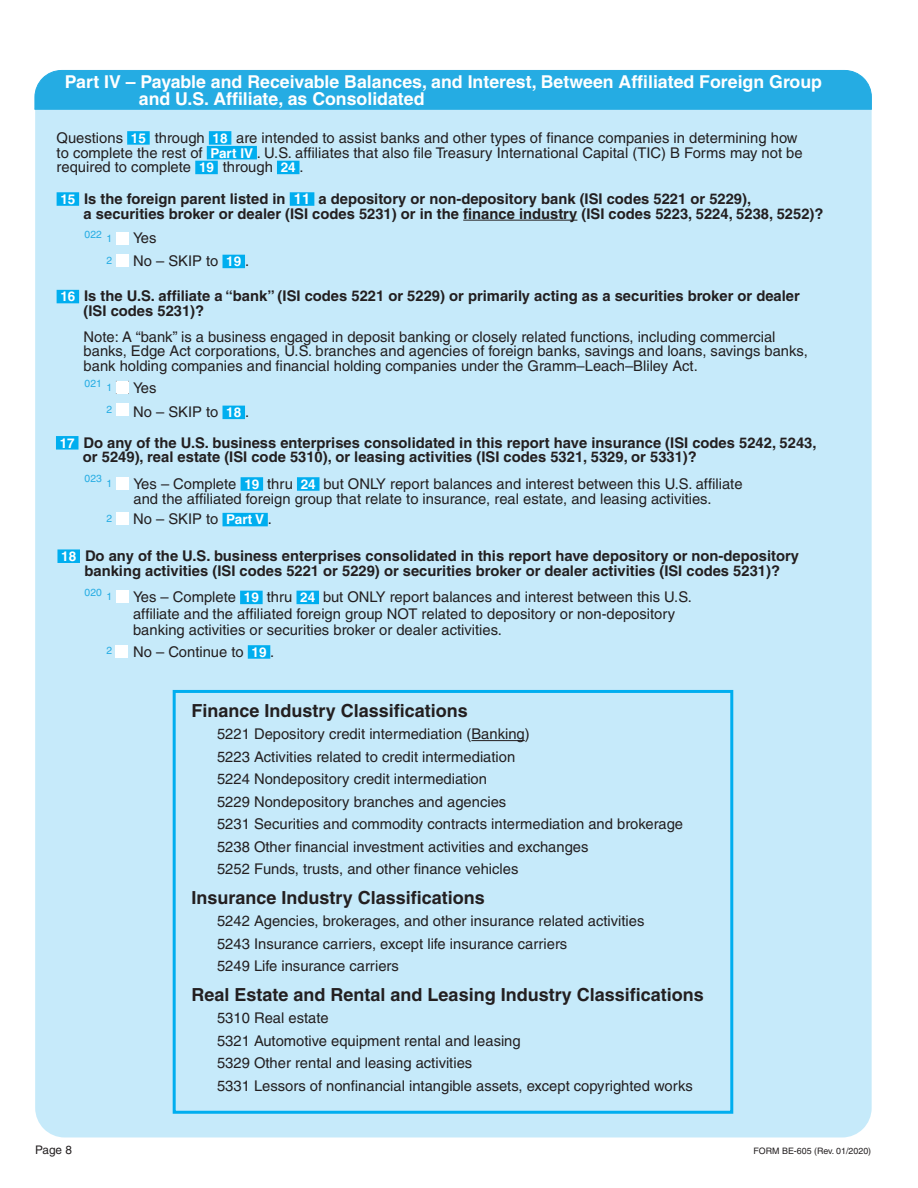
<style>
.page{position:relative;width:918px;height:1188px;background:#fff}
.page>*{position:absolute;margin:0;border:0;box-sizing:border-box;transform-origin:0 0}
.Paragraph_Style1{font:700 18px "Helvetica";color:#231f20}
.Paragraph_Style1-2{font:700 17.7px/17.7px "Helvetica";color:#fff}
.Paragraph_Style1-3{font:14.7px/14.7px "Helvetica";color:#231f20}
.Paragraph_Style1-4{font:700 14.7px/14.7px "Helvetica";color:#231f20}
.Paragraph_Style33{font:14.7px/14.7px "Helvetica";color:#231f20}
.Paragraph_Style33-2{font:700 14.7px/14.7px "Helvetica";color:#231f20}
.Paragraph_Style29{font:14.7px "Helvetica";color:#231f20}
.Paragraph_Style1-5{font:11.85px "Helvetica";color:#231f20}
.Paragraph_Style1-6{font:10.35px "Helvetica";color:#25ace3}
.Paragraph_Style1-7{font:8.85px "Helvetica";color:#231f20}
.s1{font-weight:700;font-size:13.5px;color:#fff}
.s2{font-size:13.5px;color:#fff}
.s3{color:#fff}
</style>
<div class="page">
<div style="left:35px;top:110px;width:837px;height:1027px;background:#c6eafa"></div>
<hr style="left:471px;top:740px;width:54px;height:1px;background:#231f20">
<div style="left:34px;top:70px;width:838px;height:40px;background:#25ace3"></div>
<div style="left:116px;top:232px;width:12px;height:12px;background:#fff"></div>
<div style="left:116px;top:254px;width:12px;height:12px;background:#fff"></div>
<div style="left:116px;top:477px;width:12px;height:12px;background:#fff"></div>
<div style="left:116px;top:513px;width:12px;height:12px;background:#fff"></div>
<div style="left:116px;top:590px;width:12px;height:13px;background:#fff"></div>
<div style="left:116px;top:645px;width:12px;height:13px;background:#fff"></div>
<div style="left:116px;top:381px;width:12px;height:13px;background:#fff"></div>
<div style="left:116px;top:403px;width:12px;height:12px;background:#fff"></div>
<div style="left:173px;top:690px;width:560px;height:424px;border:3px solid #00aeef"></div>
<div style="left:127px;top:131px;width:23px;height:14px;background:#00aeef"></div>
<div style="left:209px;top:131px;width:22px;height:14px;background:#00aeef"></div>
<div style="left:207px;top:146px;width:50px;height:13px;background:#00aeef"></div>
<div style="left:195px;top:161px;width:23px;height:13px;background:#00aeef"></div>
<div style="left:277px;top:161px;width:22px;height:13px;background:#00aeef"></div>
<div style="left:57px;top:192px;width:22px;height:14px;background:#00aeef"></div>
<div style="left:290px;top:192px;width:24px;height:14px;background:#00aeef"></div>
<hr style="left:463px;top:220px;width:114px;height:1px;background:#231f20">
<div style="left:223px;top:255px;width:22px;height:13px;background:#00aeef"></div>
<div style="left:57px;top:290px;width:22px;height:13px;background:#00aeef"></div>
<div style="left:223px;top:406px;width:22px;height:13px;background:#00aeef"></div>
<div style="left:56px;top:436px;width:22px;height:14px;background:#00aeef"></div>
<div style="left:241px;top:477px;width:22px;height:14px;background:#00aeef"></div>
<div style="left:297px;top:477px;width:23px;height:14px;background:#00aeef"></div>
<div style="left:223px;top:513px;width:45px;height:13px;background:#00aeef"></div>
<div style="left:57px;top:549px;width:23px;height:14px;background:#00aeef"></div>
<div style="left:240px;top:591px;width:23px;height:13px;background:#00aeef"></div>
<div style="left:297px;top:591px;width:22px;height:13px;background:#00aeef"></div>
<div style="left:248px;top:645px;width:22px;height:14px;background:#00aeef"></div>
<p class="Paragraph_Style1-2" style="left:139px;top:72px;width:685px;text-indent:-74px">Part IV – Payable and Receivable Balances, and Interest, Between Affiliated Foreign Group and U.S. Affiliate, as Consolidated</p>
<p class="Paragraph_Style1-3" style="left:57px;top:130px;width:748px">Questions <span class="s1">15</span> through <span class="s1">18</span> are intended to assist banks and other types of finance companies in determining how to complete the rest of <span class="s1">Part IV</span> . U.S. affiliates that also file Treasury International Capital (TIC) B Forms may not be required to complete <span class="s1">19</span> through <span class="s1">24</span> .</p>
<p class="Paragraph_Style1-4" style="left:84px;top:191px;width:741px;text-indent:-23px"><span class="s2">15</span> Is the foreign parent listed in <span class="s3">11</span> a depository or non-depository bank (ISI codes 5221 or 5229),<br>a securities broker or dealer (ISI codes 5231) or in the finance industry (ISI codes 5223, 5224, 5238, 5252)?</p>
<p class="Paragraph_Style1-6" style="left:85px;top:228px;width:19px">022</p>
<p class="Paragraph_Style1-6" style="left:106px;top:232px;width:7px">1</p>
<p class="Paragraph_Style1-6" style="left:106px;top:255px;width:7px">2</p>
<p class="Paragraph_Style1-3" style="left:133px;top:230px;width:25px">Yes</p>
<p class="Paragraph_Style1-3" style="left:133px;top:254px;width:118px">No – SKIP to <span class="s1">19</span> .</p>
<p class="Paragraph_Style33-2" style="left:84px;top:289px;width:718px;text-indent:-23px"><span class="s2">16</span> Is the U.S. affiliate a “bank” (ISI codes 5221 or 5229) or primarily acting as a securities broker or dealer (ISI codes 5231)?</p>
<p class="Paragraph_Style33" style="left:84px;top:329px;width:726px">Note: A “bank” is a business engaged in deposit banking or closely related functions, including commercial banks, Edge Act corporations, U.S. branches and agencies of foreign banks, savings and loans, savings banks, bank holding companies and financial holding companies under the Gramm–Leach–Bliley Act.</p>
<p class="Paragraph_Style1-6" style="left:85px;top:377px;width:19px">021</p>
<p class="Paragraph_Style1-6" style="left:106px;top:381px;width:7px">1</p>
<p class="Paragraph_Style1-6" style="left:106px;top:404px;width:7px">2</p>
<p class="Paragraph_Style29" style="left:133px;top:380px;width:25px">Yes</p>
<p class="Paragraph_Style1-3" style="left:133px;top:405px;width:118px">No – SKIP to <span class="s1">18</span> .</p>
<p class="Paragraph_Style1-4" style="left:83px;top:435px;width:735px;text-indent:-23px"><span class="s2">17</span> Do any of the U.S. business enterprises consolidated in this report have insurance (ISI codes 5242, 5243, or 5249), real estate (ISI code 5310), or leasing activities (ISI codes 5321, 5329, or 5331)?</p>
<p class="Paragraph_Style1-6" style="left:85px;top:473px;width:19px">023</p>
<p class="Paragraph_Style1-6" style="left:106px;top:477px;width:7px">1</p>
<p class="Paragraph_Style1-6" style="left:106px;top:513px;width:7px">2</p>
<p class="Paragraph_Style1-3" style="left:134px;top:476px;width:611px">Yes – Complete <span class="s1">19</span> thru <span class="s1">24</span> but ONLY report balances and interest between this U.S. affiliate and the affiliated foreign group that relate to insurance, real estate, and leasing activities.</p>
<p class="Paragraph_Style1-3" style="left:133px;top:512px;width:140px">No – SKIP to <span class="s1">Part V</span> .</p>
<p class="Paragraph_Style1-4" style="left:61px;top:548px;width:739px;text-align:center"><span class="s2">18</span> Do any of the U.S. business enterprises consolidated in this report have depository or non-depository banking activities (ISI codes 5221 or 5229) or securities broker or dealer activities (ISI codes 5231)?</p>
<p class="Paragraph_Style1-6" style="left:85px;top:586px;width:19px">020</p>
<p class="Paragraph_Style1-6" style="left:106px;top:590px;width:7px">1</p>
<p class="Paragraph_Style1-3" style="left:133px;top:589px;width:561px;line-height:16.5px">Yes – Complete <span class="s1">19</span> thru <span class="s1">24</span> but ONLY report balances and interest between this U.S. affiliate and the affiliated foreign group NOT related to depository or non-depository banking activities or securities broker or dealer activities.</p>
<p class="Paragraph_Style1-3" style="left:133px;top:644px;width:143px">No – Continue to <span class="s1">19</span> .</p>
<p class="Paragraph_Style1-6" style="left:106px;top:645px;width:7px">2</p>
<p class="Paragraph_Style1" style="left:192px;top:699px;width:278px">Finance Industry Classifications</p>
<p class="Paragraph_Style1-3" style="left:217px;top:727px;width:314px">5221 Depository credit intermediation (Banking)</p>
<p class="Paragraph_Style1-3" style="left:217px;top:749px;width:300px">5223 Activities related to credit intermediation</p>
<p class="Paragraph_Style1-3" style="left:217px;top:772px;width:271px">5224 Nondepository credit intermediation</p>
<p class="Paragraph_Style1-3" style="left:217px;top:794px;width:291px">5229 Nondepository branches and agencies</p>
<p class="Paragraph_Style1-3" style="left:217px;top:817px;width:468px">5231 Securities and commodity contracts intermediation and brokerage</p>
<p class="Paragraph_Style1-3" style="left:217px;top:839px;width:373px">5238 Other financial investment activities and exchanges</p>
<p class="Paragraph_Style1-3" style="left:217px;top:862px;width:303px">5252 Funds, trusts, and other finance vehicles</p>
<p class="Paragraph_Style1" style="left:192px;top:886px;width:295px">Insurance Industry Classifications</p>
<p class="Paragraph_Style1-3" style="left:217px;top:914px;width:429px">5242 Agencies, brokerages, and other insurance related activities</p>
<p class="Paragraph_Style1-3" style="left:217px;top:936px;width:352px">5243 Insurance carriers, except life insurance carriers</p>
<p class="Paragraph_Style1-3" style="left:217px;top:959px;width:183px">5249 Life insurance carriers</p>
<p class="Paragraph_Style1" style="left:192px;top:983px;width:514px">Real Estate and Rental and Leasing Industry Classifications</p>
<p class="Paragraph_Style1-3" style="left:217px;top:1011px;width:113px">5310 Real estate</p>
<p class="Paragraph_Style1-3" style="left:217px;top:1033px;width:305px">5321 Automotive equipment rental and leasing</p>
<p class="Paragraph_Style1-3" style="left:217px;top:1056px;width:257px">5329 Other rental and leasing activities</p>
<p class="Paragraph_Style1-3" style="left:217px;top:1078px;width:477px">5331 Lessors of nonfinancial intangible assets, except copyrighted works</p>
<p class="Paragraph_Style1-5" style="left:35px;top:1143px;width:38px">Page 8</p>
<p class="Paragraph_Style1-7" style="left:754px;top:1145px;width:119px">FORM BE-605 (Rev. 01/2020)</p>
</div>
